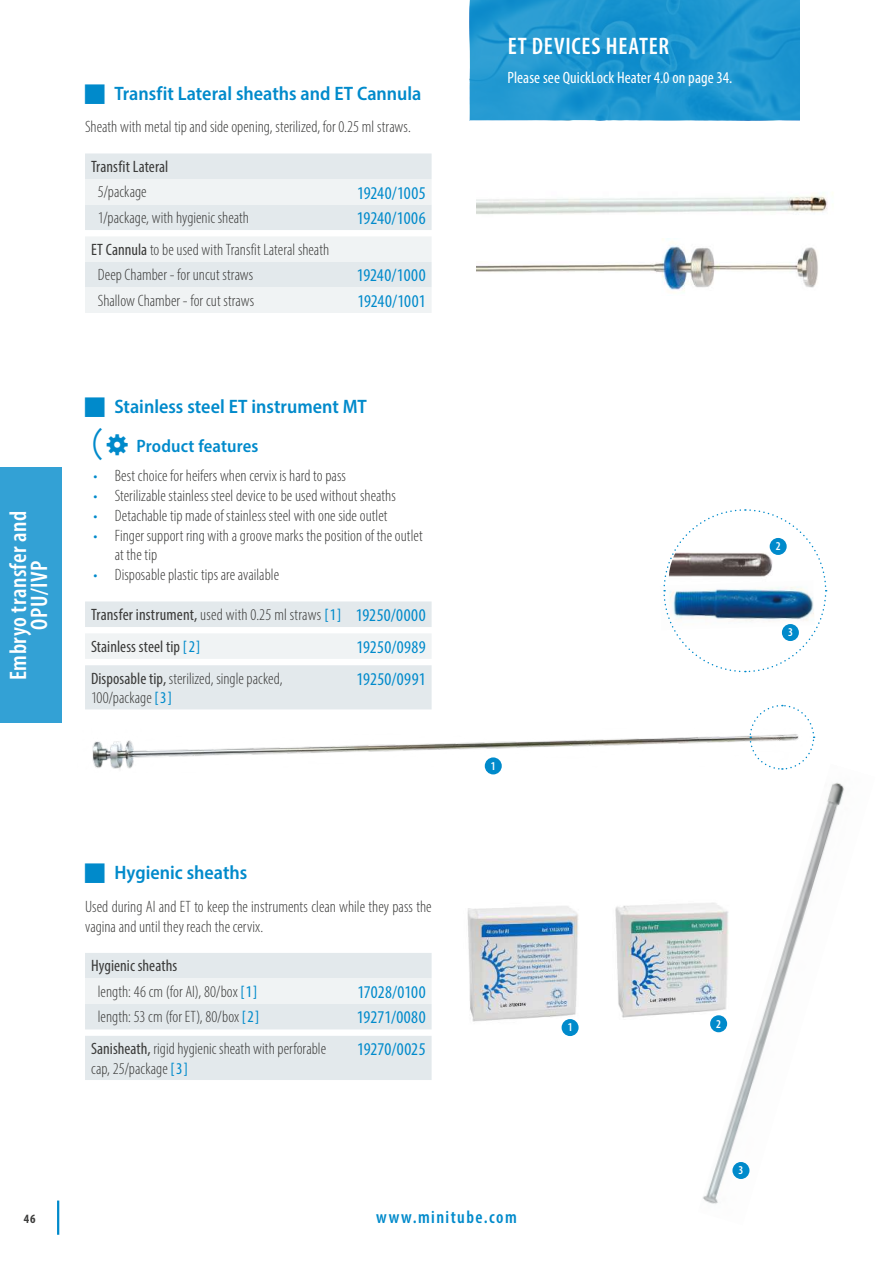
<style>
.page{position:relative;width:893px;height:1263px;background:#fff}
.page>*{position:absolute;margin:0;border:0;box-sizing:border-box;transform-origin:0 0}
.t1{font:600 condensed 24px/21px "Myriad Pro";letter-spacing:.02em;color:#fff;text-align:center}
.t2{font:600 semi-condensed 19.5px "Myriad Pro";color:#008acb}
.t3{font:condensed 18px "Myriad Pro";letter-spacing:.005em;color:#008acb}
.t4{font:600 condensed 18px "Myriad Pro";letter-spacing:.08em;color:#008acb}
.t5{font:600 semi-condensed 18px "Myriad Pro";letter-spacing:.005em;color:#008acb}
.t6{font:300 condensed 16.5px/19.8px "Myriad Pro";letter-spacing:.005em;color:#3b3b3a}
.t7{font:condensed 16.5px/32px "Myriad Pro";letter-spacing:.005em;color:#3b3b3a}
.t8{font:condensed 16.5px "Myriad Pro";letter-spacing:.005em;color:#fff}
.t9{font:700 condensed 12.75px "Myriad Pro";color:#3b3b3a}
.t10{font:600 condensed 12px "Myriad Pro";color:#fff}
.s1{font-weight:400}
.s2{font-family:"MS Gothic";font-weight:400;font-stretch:normal;font-size:36px}
.s3{color:#008acb}
.s4{font-weight:300}
.s5{font-size:18px;color:#008acb}
.s6{font-weight:400;color:#008acb}
</style>
<div class="page">
<hr style="left:57px;top:1200px;width:2px;height:35px;background:#008acb">
<div style="left:0;top:468px;width:62px;height:255px;background:#33a1d5"></div>
<img style="left:432px;top:736px;width:317px;height:36px">
<img style="left:698px;top:763px;width:146px;height:441px">
<img style="left:467px;top:906px;width:112px;height:131px">
<img style="left:615px;top:876px;width:116px;height:143px">
<div style="left:562px;top:1019px;width:17px;height:17px;background:#008acb;border-radius:50%"></div>
<div style="left:710px;top:1015px;width:17px;height:17px;background:#008acb;border-radius:50%"></div>
<div style="left:732px;top:1162px;width:17px;height:17px;background:#008acb;border-radius:50%"></div>
<img style="left:476px;top:192px;width:357px;height:23px">
<img style="left:476px;top:238px;width:342px;height:53px">
<svg style="left:749px;top:704px;width:66px;height:66px"></svg>
<svg style="left:663px;top:509px;width:164px;height:164px"></svg>
<div style="left:485px;top:757px;width:17px;height:17px;background:#008acb;border-radius:50%"></div>
<div style="left:770px;top:538px;width:17px;height:17px;background:#008acb;border-radius:50%"></div>
<div style="left:782px;top:624px;width:17px;height:17px;background:#008acb;border-radius:50%"></div>
<svg style="left:470px;top:0;width:329px;height:120px;background:#1e96cf"></svg>
<svg style="left:85px;top:153px;width:347px;height:927px;background:#e4eaed"></svg>
<svg style="left:85px;top:179px;width:347px;height:825px"></svg>
<svg style="left:85px;top:397px;width:20px;height:19px"></svg>
<svg style="left:107px;top:434px;width:21px;height:21px"></svg>
<svg style="left:85px;top:863px;width:20px;height:20px"></svg>
<h1 class="t1" style="left:7px;top:680px;width:171px;rotate:-90deg">Embryo transfer and<br>OPU/IVP</h1>
<p class="t2" style="left:114px;top:81px;width:308px">Transfit Lateral sheaths and ET Cannula</p>
<p class="t6" style="left:85px;top:117px;width:327px">Sheath with metal tip and side opening, sterilized, for 0.25 ml straws.</p>
<p class="t7" style="left:91px;top:150px;width:79px">Transfit Lateral</p>
<p class="t6" style="left:98px;top:182px;width:50px">5/package</p>
<p class="t3" style="left:357px;top:182px;width:70px">19240/1005</p>
<p class="t6" style="left:98px;top:207px;width:153px">1/package, with hygienic sheath</p>
<p class="t3" style="left:357px;top:207px;width:70px">19240/1006</p>
<p class="t6" style="left:98px;top:236px;width:233px;line-height:25.5px;text-indent:-7px"><span class="s1">ET Cannula</span> to be used with Transfit Lateral sheath<br>Deep Chamber - for uncut straws</p>
<p class="t3" style="left:357px;top:265px;width:70px">19240/1000</p>
<p class="t6" style="left:98px;top:290px;width:158px">Shallow Chamber - for cut straws</p>
<p class="t3" style="left:357px;top:290px;width:70px">19240/1001</p>
<p class="t2" style="left:114px;top:394px;width:254px">Stainless steel ET instrument MT</p>
<p class="t5" style="left:85px;top:435px;width:175px"><span class="s2">(</span> Product features</p>
<p class="t6" style="left:94px;top:466px;width:254px"><span class="s3">•</span> Best choice for heifers when cervix is hard to pass</p>
<p class="t6" style="left:94px;top:486px;width:304px"><span class="s3">•</span> Sterilizable stainless steel device to be used without sheaths</p>
<p class="t6" style="left:94px;top:505px;width:295px"><span class="s3">•</span> Detachable tip made of stainless steel with one side outlet</p>
<p class="t6" style="left:115px;top:525px;width:309px;text-indent:-21px"><span class="s3">•</span> Finger support ring with a groove marks the position of the outlet at the tip</p>
<p class="t6" style="left:94px;top:565px;width:187px"><span class="s3">•</span> Disposable plastic tips are available</p>
<p class="t7" style="left:91px;top:598px;width:336px">Transfer instrument, <span class="s4">used with 0.25 ml straws</span> <span class="s3">[1]</span> <span class="s5">19250/0000<br></span>Stainless steel tip <span class="s3">[2]</span></p>
<p class="t3" style="left:356px;top:636px;width:71px">19250/0989</p>
<p class="t6" style="left:91px;top:668px;width:193px"><span class="s1">Disposable tip,</span> sterilized, single packed,<br>100/package <span class="s6">[3]</span></p>
<p class="t3" style="left:357px;top:668px;width:71px">19250/0991</p>
<h1 class="t1" style="left:508px;top:35px;width:163px">ET DEVICES HEATER</h1>
<p class="t8" style="left:507px;top:67px;width:226px">Please see QuickLock Heater 4.0 on page 34.</p>
<p class="t10" style="left:491px;top:758px;width:6px">1</p>
<p class="t10" style="left:776px;top:539px;width:6px">2</p>
<p class="t10" style="left:788px;top:625px;width:6px">3</p>
<p class="t2" style="left:114px;top:860px;width:134px">Hygienic sheaths</p>
<p class="t6" style="left:85px;top:896px;width:348px">Used during AI and ET to keep the instruments clean while they pass the vagina and until they reach the cervix.</p>
<p class="t6" style="left:98px;top:953px;width:161px;line-height:25.5px;text-indent:-7px"><span class="s1">Hygienic sheaths<br></span>length: 46 cm (for AI), 80/box <span class="s6">[1]</span></p>
<p class="t3" style="left:357px;top:981px;width:70px">17028/0100</p>
<p class="t6" style="left:98px;top:1007px;width:163px">length: 53 cm (for ET), 80/box <span class="s6">[2]</span></p>
<p class="t3" style="left:357px;top:1006px;width:70px">19271/0080</p>
<p class="t6" style="left:91px;top:1039px;width:237px"><span class="s1">Sanisheath,</span> rigid hygienic sheath with perforable cap, 25/package <span class="s6">[3]</span></p>
<p class="t3" style="left:357px;top:1038px;width:70px">19270/0025</p>
<p class="t9" style="left:24px;top:1211px;width:13px">46</p>
<p class="t4" style="left:376px;top:1206px;width:142px">www.minitube.com</p>
<p class="t10" style="left:568px;top:1020px;width:6px">1</p>
<p class="t10" style="left:716px;top:1016px;width:6px">2</p>
<p class="t10" style="left:739px;top:1163px;width:6px">3</p>
</div>
